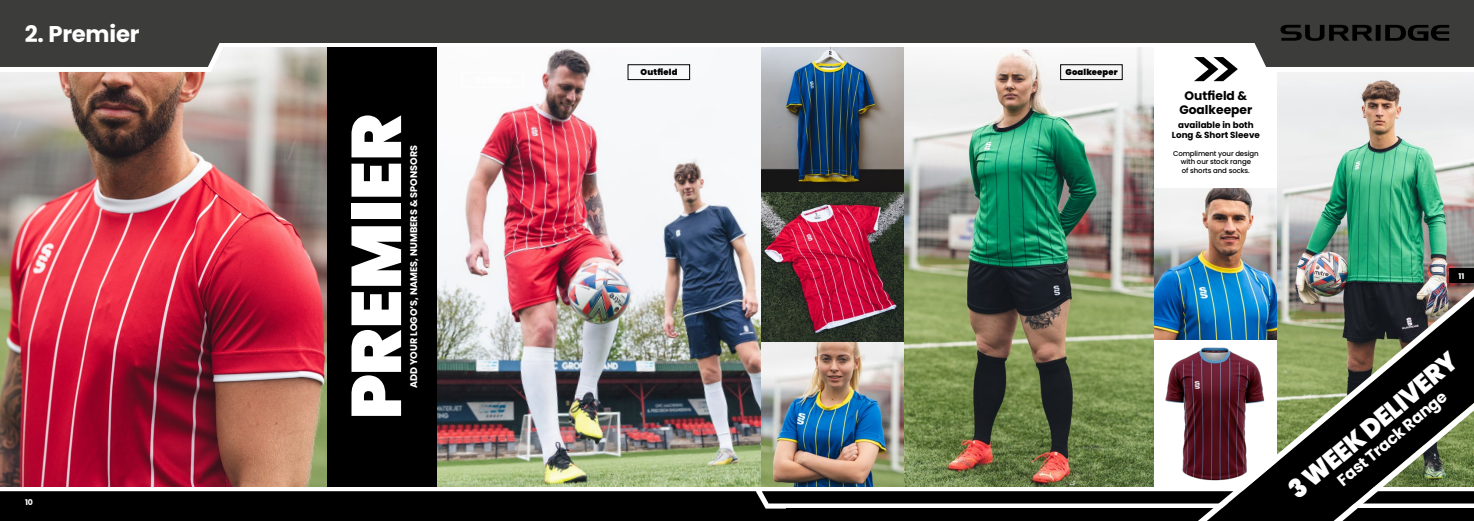
<style>
.page{position:relative;width:1474px;height:521px;background:#fff}
.page>*{position:absolute;margin:0;border:0;box-sizing:border-box;transform-origin:0 0}
.t1{font:900 70px "Poppins";color:#fff}
.t2{font:900 26.25px "Poppins";color:#fff;scale:.95 1}
.t3{font:700 22.75px "Poppins";letter-spacing:-.01em;color:#fff}
.t4{font:700 16.1px "Poppins";color:#fff}
.t5{font:700 12.25px/14px "Poppins";color:#000;text-align:center}
.t6{font:700 9.62px "Poppins";color:#fff}
.t7{font:700 8.75px/10.5px "Poppins";color:#000;text-align:center}
.t8{font:900 8.49px "Poppins";letter-spacing:.015em;color:#000}
.t9{font:700 7.88px "Poppins";color:#fff}
.t10{font:500 7px/8.8px "Poppins";letter-spacing:-.015em;color:#000;text-align:center}
</style>
<div class="page">
<img style="left:1153px;top:189px;width:124px;height:297px">
<img style="left:903px;top:47px;width:250px;height:439px">
<img style="left:0;top:47px;width:327px;height:439px">
<img style="left:437px;top:48px;width:324px;height:438px">
<img style="left:761px;top:191px;width:142px;height:151px">
<img style="left:761px;top:47px;width:142px;height:144px">
<img style="left:761px;top:342px;width:142px;height:144px">
<img style="left:1277px;top:81px;width:196px;height:182px">
<svg style="left:0;top:42px;width:238px;height:32px"></svg>
<div style="left:0;top:0;width:737px;height:42px;background:#3c3c3b"></div>
<svg style="left:0;top:491px;width:1171px;height:30px"></svg>
<div style="left:737px;top:0;width:736px;height:42px;background:#3c3c3b"></div>
<div style="left:327px;top:47px;width:110px;height:439px;background:#000"></div>
<div style="left:1060px;top:64px;width:62px;height:16px;border:1px solid #000"></div>
<img style="left:1171px;top:263px;width:302px;height:258px">
<svg style="left:1235px;top:324px;width:238px;height:197px"></svg>
<div style="left:1449px;top:268px;width:24px;height:15px;background:#000"></div>
<svg style="left:1193px;top:24px;width:280px;height:57px"></svg>
<div style="left:1375px;top:25px;width:5px;height:16px;background:#000"></div>
<div style="left:628px;top:64px;width:62px;height:16px;border:1px solid #000"></div>
<h3 class="t3" style="left:25px;top:21px;width:116px">2. Premier</h3>
<p class="t9" style="left:25px;top:498px;width:10px">10</p>
<h1 class="t1" style="left:336px;top:419px;width:307px;rotate:-90deg">PREMIER</h1>
<h3 class="t6" style="left:408px;top:388px;width:244px;rotate:-90deg">ADD YOUR LOGO’S, NAMES, NUMBERS &amp; SPONSORS</h3>
<p class="t8" style="left:640px;top:67px;width:38px">Outfield</p>
<p class="t8" style="left:1065px;top:67px;width:54px">Goalkeeper</p>
<h3 class="t5" style="left:1179px;top:88px;width:74px">Outfield &amp;<br>Goalkeeper</h3>
<p class="t7" style="left:1171px;top:119px;width:89px">available in both<br>Long &amp; Short Sleeve</p>
<p class="t10" style="left:1172px;top:149px;width:87px">Compliment your design with our stock range<br>of shorts and socks.</p>
<p class="t9" style="left:1458px;top:271px;width:7px">11</p>
<h2 class="t2" style="left:1282px;top:482px;width:224px;rotate:-40deg">3 WEEK DELIVERY</h2>
<h3 class="t4" style="left:1333px;top:475px;width:139px;rotate:-40deg">Fast Track Range</h3>
</div>
